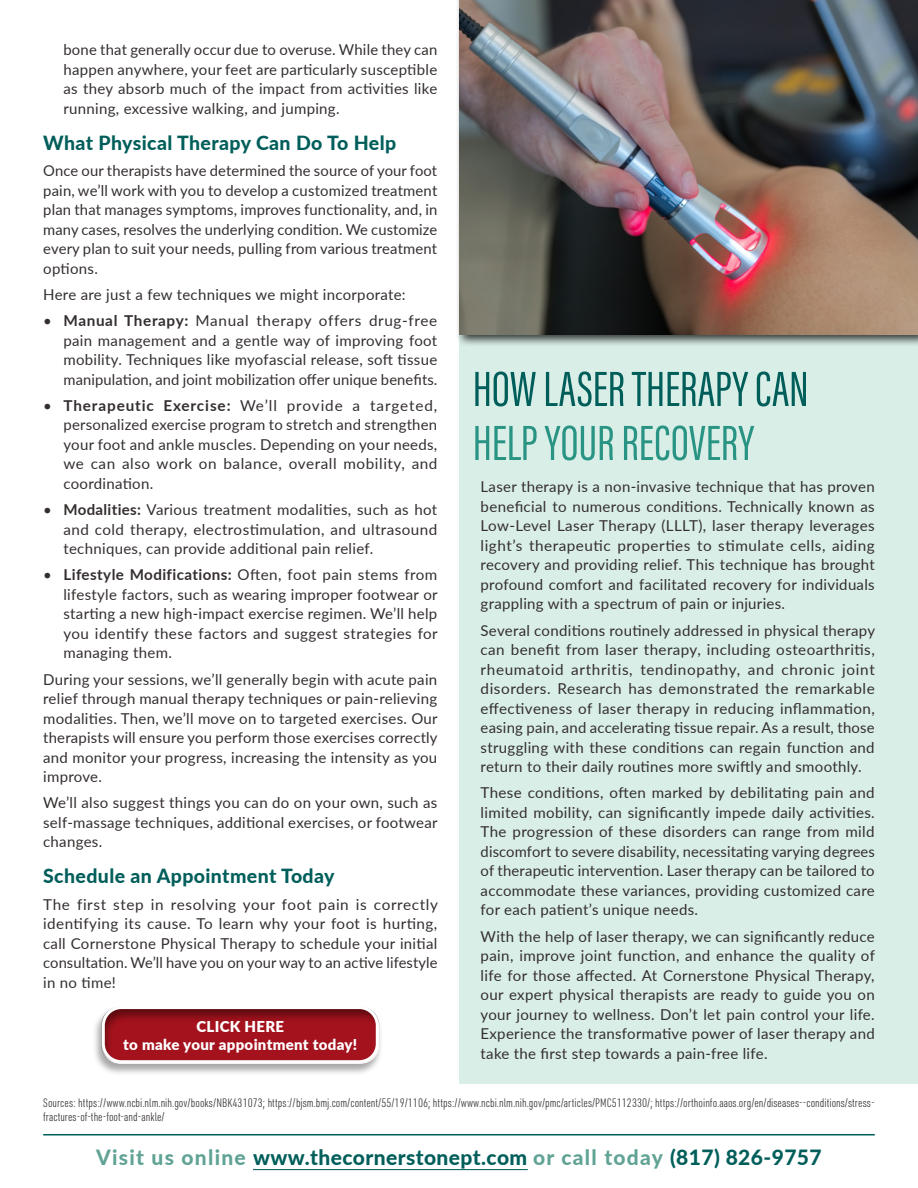
<style>
.page{position:relative;width:918px;height:1188px;background:#fff}
.page>*{position:absolute;margin:0;border:0;box-sizing:border-box;transform-origin:0 0}
.Interior_Headline{font:51px/54px "Acumin Pro Extra Cond";color:#005e5a}
.t1{font:800 21px "Lato";letter-spacing:.02em;color:#005e5a}
.Heading_1{font:800 19.5px "Lato";letter-spacing:.02em;color:#005e5a}
.Body_Copy{font:15px/19.5px "Lato";letter-spacing:.02em;color:#342f2e;text-align:justify}
.Body_Copy-2{font:900 15px "Lato";letter-spacing:.02em;color:#fff}
.Source{font:300 12px/13.5px "URWDIN Cond";color:#342f2e}
.s1{font-weight:700}
.s2{color:#299483}
.s3{color:#60a395}
</style>
<div class="page">
<div style="left:459px;top:0;width:459px;height:1084px;background:#d9eee7"></div>
<hr style="left:253px;top:1169px;width:275px;height:1px;background:#005e5a">
<hr style="left:43px;top:1134px;width:832px;height:2px;background:#005e5a">
<div style="left:92px;top:1006px;width:292px;height:70px;background:#000;opacity:.35"></div>
<div style="left:100px;top:1004px;width:282px;height:60px;background:#000;opacity:.47"></div>
<div style="left:102px;top:1006px;width:277px;height:57px;border:3px solid #fff;border-radius:18px"></div>
<div style="left:456px;top:0;width:462px;height:347px;background:#000;opacity:.75"></div>
<img style="left:459px;top:0;width:459px;height:334px">
<p class="Body_Copy" style="left:63px;top:39px;width:375px">bone that generally occur due to overuse. While they can happen anywhere, your feet are particularly susceptible as they absorb much of the impact from activities like running, excessive walking, and jumping.</p>
<p class="Heading_1" style="left:43px;top:128px;width:355px">What Physical Therapy Can Do To Help</p>
<p class="Body_Copy" style="left:43px;top:160px;width:396px">Once our therapists have determined the source of your foot pain, we’ll work with you to develop a customized treatment plan that manages symptoms, improves functionality, and, in many cases, resolves the underlying condition. We customize every plan to suit your needs, pulling from various treatment options.</p>
<p class="Body_Copy" style="left:43px;top:284px;width:364px">Here are just a few techniques we might incorporate:</p>
<p class="Body_Copy" style="left:63px;top:310px;width:375px;text-indent:-20px">• <span class="s1">Manual Therapy:</span> Manual therapy offers drug-free pain management and a gentle way of improving foot mobility. Techniques like myofascial release, soft tissue manipulation, and joint mobilization offer unique benefits.</p>
<p class="Body_Copy" style="left:63px;top:395px;width:376px;text-indent:-20px">• <span class="s1">Therapeutic Exercise:</span> We’ll provide a targeted, personalized exercise program to stretch and strengthen your foot and ankle muscles. Depending on your needs, we can also work on balance, overall mobility, and coordination.</p>
<p class="Body_Copy" style="left:63px;top:499px;width:375px;text-indent:-20px">• <span class="s1">Modalities:</span> Various treatment modalities, such as hot and cold therapy, electrostimulation, and ultrasound techniques, can provide additional pain relief.</p>
<p class="Body_Copy" style="left:63px;top:564px;width:376px;text-indent:-20px">• <span class="s1">Lifestyle Modifications:</span> Often, foot pain stems from lifestyle factors, such as wearing improper footwear or starting a new high-impact exercise regimen. We’ll help you identify these factors and suggest strategies for managing them.</p>
<p class="Body_Copy" style="left:43px;top:669px;width:396px">During your sessions, we’ll generally begin with acute pain relief through manual therapy techniques or pain-relieving modalities. Then, we’ll move on to targeted exercises. Our therapists will ensure you perform those exercises correctly and monitor your progress, increasing the intensity as you improve.</p>
<p class="Body_Copy" style="left:43px;top:792px;width:396px">We’ll also suggest things you can do on your own, such as self-massage techniques, additional exercises, or footwear changes.</p>
<p class="Heading_1" style="left:43px;top:862px;width:293px">Schedule an Appointment Today</p>
<p class="Body_Copy" style="left:43px;top:894px;width:396px">The first step in resolving your foot pain is correctly identifying its cause. To learn why your foot is hurting, call Cornerstone Physical Therapy to schedule your initial consultation. We’ll have you on your way to an active lifestyle in no time!</p>
<p class="Body_Copy-2" style="left:196px;top:1015px;width:89px">CLICK HERE</p>
<p class="Body_Copy-2" style="left:123px;top:1033px;width:235px">to make your appointment today!</p>
<p class="Interior_Headline" style="left:473px;top:362px;width:337px">HOW LASER THERAPY CAN<br><span class="s2">HELP YOUR RECOVERY</span></p>
<p class="Body_Copy" style="left:481px;top:476px;width:396px">Laser therapy is a non-invasive technique that has proven beneficial to numerous conditions. Technically known as Low-Level Laser Therapy (LLLT), laser therapy leverages light’s therapeutic properties to stimulate cells, aiding recovery and providing relief. This technique has brought profound comfort and facilitated recovery for individuals grappling with a spectrum of pain or injuries.</p>
<p class="Body_Copy" style="left:481px;top:620px;width:396px">Several conditions routinely addressed in physical therapy can benefit from laser therapy, including osteoarthritis, rheumatoid arthritis, tendinopathy, and chronic joint disorders. Research has demonstrated the remarkable effectiveness of laser therapy in reducing inflammation, easing pain, and accelerating tissue repair. As a result, those struggling with these conditions can regain function and return to their daily routines more swiftly and smoothly.</p>
<p class="Body_Copy" style="left:481px;top:782px;width:396px">These conditions, often marked by debilitating pain and limited mobility, can significantly impede daily activities.<br>The progression of these disorders can range from mild discomfort to severe disability, necessitating varying degrees of therapeutic intervention. Laser therapy can be tailored to accommodate these variances, providing customized care for each patient’s unique needs.</p>
<p class="Body_Copy" style="left:481px;top:926px;width:396px">With the help of laser therapy, we can significantly reduce pain, improve joint function, and enhance the quality of life for those affected. At Cornerstone Physical Therapy, our expert physical therapists are ready to guide you on your journey to wellness. Don’t let pain control your life.<br>Experience the transformative power of laser therapy and take the first step towards a pain-free life.</p>
<p class="Source" style="left:43px;top:1096px;width:833px">Sources: https://www.ncbi.nlm.nih.gov/books/NBK431073; https://bjsm.bmj.com/content/55/19/1106; https://www.ncbi.nlm.nih.gov/pmc/articles/PMC5112330/; https://orthoinfo.aaos.org/en/diseases--conditions/stress&shy;fractures-of-the-foot-and-ankle/</p>
<p class="t1" style="left:96px;top:1142px;width:727px"><span class="s3">Visit us online</span> www.thecornerstonept.com <span class="s3">or call today</span> (817) 826-9757</p>
</div>
